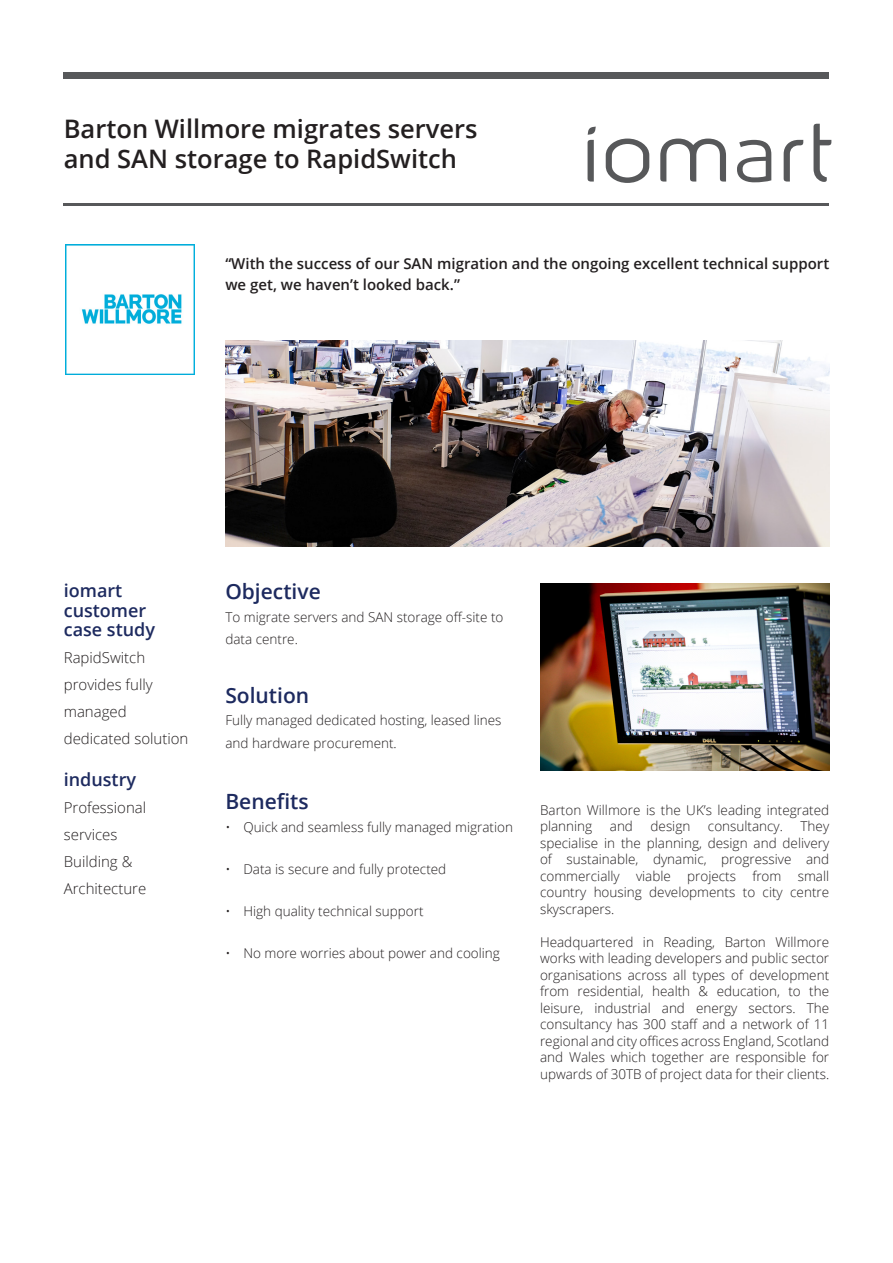
<style>
.page{position:relative;width:893px;height:1263px;background:#fff}
.page>*{position:absolute;margin:0;border:0;box-sizing:border-box;transform-origin:0 0}
.t1{font:600 25.5px "Open Sans";color:#231f20}
.t2{font:600 21px "Open Sans";color:#1d2a5f}
.t3{font:600 18px/19.5px "Open Sans";color:#1d2a5f}
.t4{font:600 15px/21px "Open Sans";color:#231f20}
.t5{font:300 15px/27px "Open Sans";color:#231f20}
.t6{font:300 13.5px/16.5px "Open Sans";color:#231f20}
</style>
<div class="page">
<hr style="left:64px;top:203px;width:765px;height:2px;background:#57585a">
<svg style="left:660px;top:139px;width:66px;height:43px"></svg>
<svg style="left:784px;top:140px;width:19px;height:42px"></svg>
<svg style="left:737px;top:140px;width:34px;height:42px"></svg>
<svg style="left:588px;top:127px;width:8px;height:55px"></svg>
<svg style="left:606px;top:139px;width:43px;height:44px"></svg>
<svg style="left:813px;top:124px;width:18px;height:58px"></svg>
<div style="left:64px;top:72px;width:765px;height:7px;background:#57585a"></div>
<img style="left:65px;top:244px;width:130px;height:130px">
<img style="left:225px;top:341px;width:604px;height:205px">
<img style="left:540px;top:583px;width:289px;height:187px">
<p class="t1" style="left:64px;top:111px;width:415px">Barton Willmore migrates servers</p>
<p class="t1" style="left:64px;top:141px;width:395px">and SAN storage to RapidSwitch</p>
<p class="t4" style="left:225px;top:253px;width:605px">“With the success of our SAN migration and the ongoing excellent technical support we get, we haven’t looked back.”</p>
<p class="t3" style="left:64px;top:580px;width:84px">iomart customer</p>
<p class="t3" style="left:64px;top:619px;width:93px">case study</p>
<p class="t5" style="left:64px;top:644px;width:126px">RapidSwitch provides fully managed dedicated solution</p>
<p class="t3" style="left:64px;top:769px;width:74px">industry</p>
<p class="t5" style="left:64px;top:794px;width:84px">Professional services</p>
<p class="t5" style="left:64px;top:848px;width:84px">Building &amp;<br>Architecture</p>
<p class="t2" style="left:225px;top:577px;width:97px">Objective</p>
<p class="t6" style="left:225px;top:605px;width:280px;line-height:22.5px">To migrate servers and SAN storage off-site to data centre.</p>
<p class="t2" style="left:225px;top:681px;width:85px">Solution</p>
<p class="t6" style="left:225px;top:709px;width:278px;line-height:22.5px">Fully managed dedicated hosting, leased lines and hardware procurement.</p>
<p class="t2" style="left:225px;top:787px;width:85px">Benefits</p>
<p class="t6" style="left:225px;top:818px;width:289px">• Quick and seamless fully managed migration</p>
<p class="t6" style="left:225px;top:860px;width:222px">• Data is secure and fully protected</p>
<p class="t6" style="left:225px;top:902px;width:200px">• High quality technical support</p>
<p class="t6" style="left:225px;top:944px;width:276px">• No more worries about power and cooling</p>
<p class="t6" style="left:540px;top:801px;width:291px">Barton Willmore is the UK’s leading integrated planning</p>
<p class="t6" style="left:540px;top:818px;width:291px;text-align:justify;text-indent:261px">They specialise in the planning, design and delivery of sustainable, dynamic, progressive and commercially viable projects from small country housing developments to city centre skyscrapers.</p>
<p class="t6" style="left:540px;top:933px;width:291px;text-align:justify">Headquartered in Reading, Barton Willmore works with leading developers and public sector organisations across all types of development from residential, health &amp; education, to the leisure, industrial and energy sectors. The consultancy has 300 staff and a network of 11 regional and city offices across England, Scotland and Wales which together are responsible for upwards of 30TB of project data for their clients.</p>
<p class="t6" style="left:610px;top:818px;width:25px">and</p>
<p class="t6" style="left:651px;top:818px;width:41px">design</p>
<p class="t6" style="left:708px;top:818px;width:77px">consultancy.</p>
</div>
